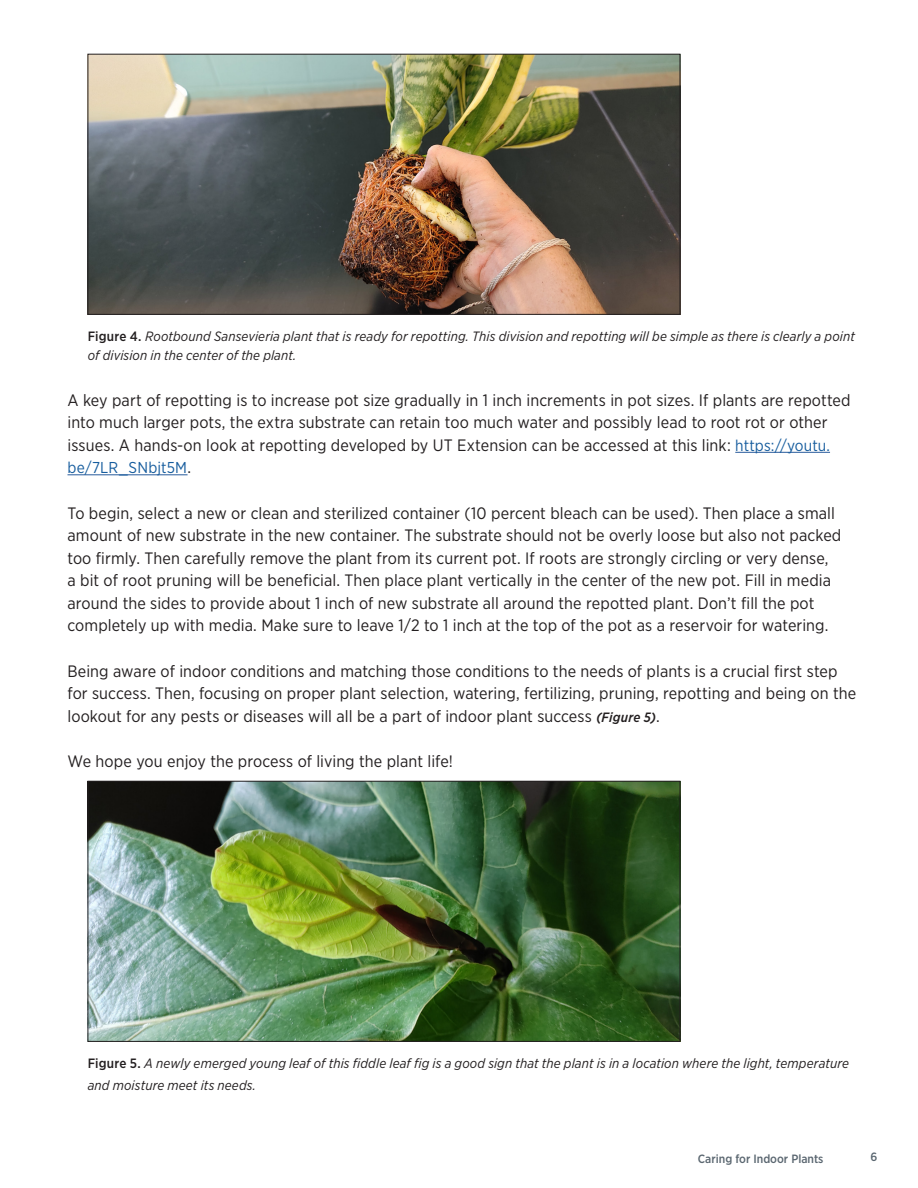
<style>
.page{position:relative;width:918px;height:1188px;background:#fff}
.page>*{position:absolute;margin:0;border:0;box-sizing:border-box;transform-origin:0 0}
.Roman_Numeral_Indent{font:16.5px/22.5px "Gotham Narrow";letter-spacing:.005em;color:#231f20}
.Roman_Numeral_Indent-2{font:15.75px "Gotham Narrow";letter-spacing:.01em;color:#175d9e}
.Photo_Captions{font:italic 13.5px/19.5px "Gotham Narrow";letter-spacing:.01em;color:#231f20}
.t1{font:12px "Gotham Narrow Medium 2";color:#5a6670}
.t2{font:500 12px "Gotham Narrow";color:#5a6670}
.s1{font-weight:500;font-style:normal}
.s2{font-size:15.75px;color:#175d9e}
.s3{font-size:16.5px;color:#231f20}
.s4{font-weight:500;font-style:italic;font-size:13.5px}
</style>
<div class="page">
<hr style="left:735px;top:452px;width:95px;height:1px;background:#285b9c">
<hr style="left:68px;top:474px;width:120px;height:1px;background:#285b9c">
<img style="left:90px;top:56px;width:588px;height:257px">
<div style="left:88px;top:54px;width:592px;height:261px;border:1px solid #231f20"></div>
<img style="left:90px;top:783px;width:588px;height:257px">
<div style="left:88px;top:781px;width:592px;height:261px;border:1px solid #231f20"></div>
<p class="Photo_Captions" style="left:88px;top:326px;width:769px"><span class="s1">Figure 4.</span> Rootbound Sansevieria plant that is ready for repotting. This division and repotting will be simple as there is clearly a point of division in the center of the plant.</p>
<p class="Roman_Numeral_Indent" style="left:68px;top:388px;width:785px">A key part of repotting is to increase pot size gradually in 1 inch increments in pot sizes. If plants are repotted into much larger pots, the extra substrate can retain too much water and possibly lead to root rot or other issues. A hands-on look at repotting developed by UT Extension can be accessed at this link: <span class="s2">https://youtu.</span></p>
<p class="Roman_Numeral_Indent-2" style="left:68px;top:458px;width:125px">be/7LR_SNbjt5M<span class="s3">.</span></p>
<p class="Roman_Numeral_Indent" style="left:67px;top:501px;width:775px">To begin, select a new or clean and sterilized container (10 percent bleach can be used). Then place a small amount of new substrate in the new container. The substrate should not be overly loose but also not packed too firmly. Then carefully remove the plant from its current pot. If roots are strongly circling or very dense,<br>a bit of root pruning will be beneficial. Then place plant vertically in the center of the new pot. Fill in media around the sides to provide about 1 inch of new substrate all around the repotted plant. Don’t fill the pot completely up with media. Make sure to leave 1/2 to 1 inch at the top of the pot as a reservoir for watering.</p>
<p class="Roman_Numeral_Indent" style="left:67px;top:659px;width:790px">Being aware of indoor conditions and matching those conditions to the needs of plants is a crucial first step for success. Then, focusing on proper plant selection, watering, fertilizing, pruning, repotting and being on the lookout for any pests or diseases will all be a part of indoor plant success <span class="s4">(Figure 5)</span>.</p>
<p class="Roman_Numeral_Indent" style="left:67px;top:750px;width:387px">We hope you enjoy the process of living the plant life!</p>
<p class="Photo_Captions" style="left:88px;top:1052px;width:763px;line-height:22.5px"><span class="s1">Figure 5.</span> A newly emerged young leaf of this fiddle leaf fig is a good sign that the plant is in a location where the light, temperature and moisture meet its needs.</p>
<p class="t1" style="left:698px;top:1151px;width:127px">Caring for Indoor Plants</p>
<p class="t2" style="left:871px;top:1149px;width:8px">6</p>
</div>
